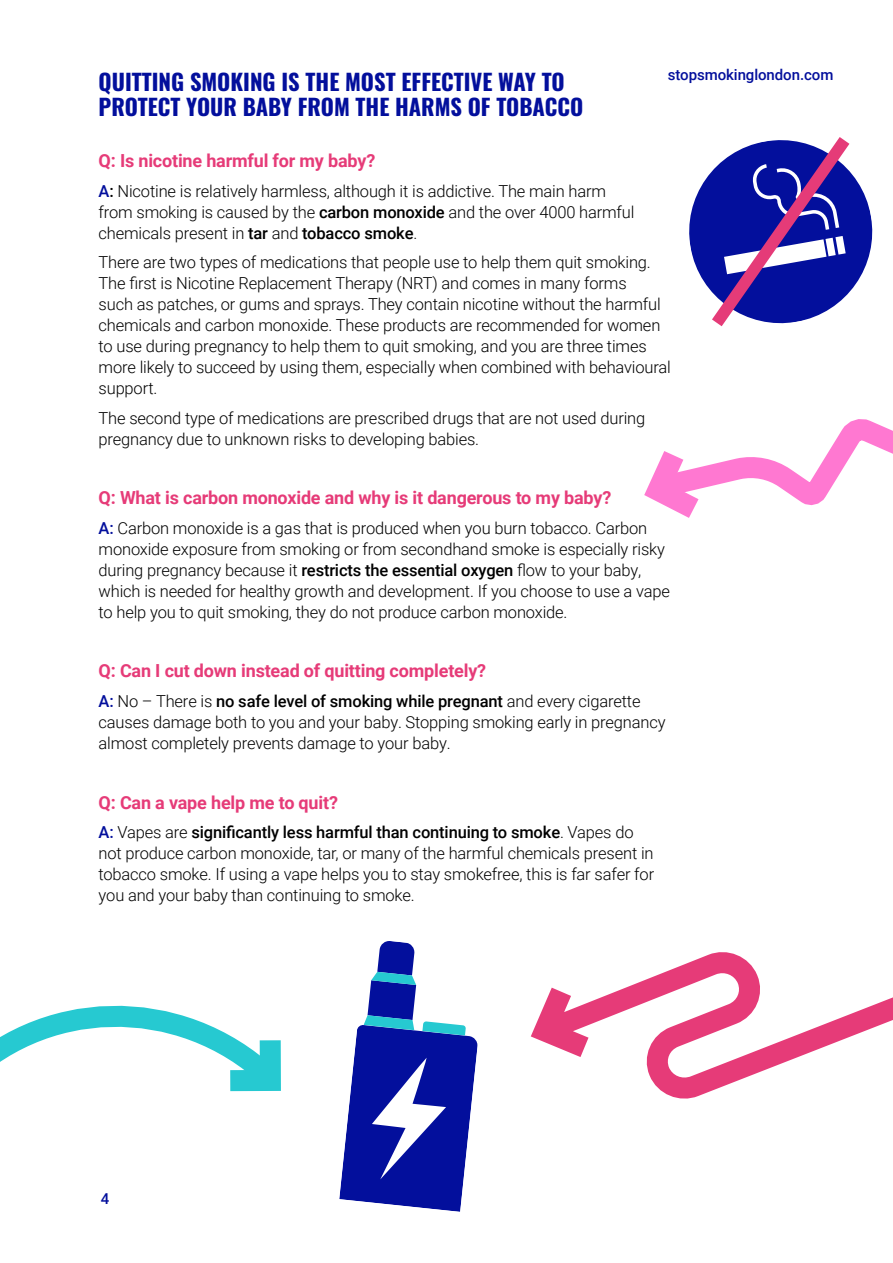
<style>
.page{position:relative;width:893px;height:1263px;background:#fff}
.page>*{position:absolute;margin:0;border:0;box-sizing:border-box;transform-origin:0 0}
.t1{font:700 22.5px/25.5px "Oswald";color:#030f9c}
.t2{font:700 18px "Roboto";letter-spacing:-.01em;color:#e63b78}
.t3{font:300 16.5px/21px "Roboto";letter-spacing:-.01em;color:#000}
.t4{font:500 15px "Roboto";letter-spacing:-.005em;color:#030f9c}
.s1{font-weight:500;color:#030f9c}
.s2{font-weight:500}
</style>
<div class="page">
<svg style="left:0;top:1005px;width:209px;height:57px"></svg>
<svg style="left:209px;top:1025px;width:72px;height:67px"></svg>
<svg style="left:722px;top:419px;width:171px;height:87px"></svg>
<svg style="left:644px;top:451px;width:78px;height:67px"></svg>
<svg style="left:689px;top:137px;width:184px;height:190px"></svg>
<svg style="left:530px;top:952px;width:363px;height:147px"></svg>
<svg style="left:339px;top:941px;width:139px;height:271px"></svg>
<p class="t4" style="left:668px;top:64px;width:167px">stopsmokinglondon.com</p>
<h1 class="t1" style="left:99px;top:70px;width:486px">QUITTING SMOKING IS THE MOST EFFECTIVE WAY TO<br>PROTECT YOUR BABY FROM THE HARMS OF TOBACCO</h1>
<p class="t2" style="left:99px;top:148px;width:278px">Q: Is nicotine harmful for my baby?</p>
<p class="t3" style="left:99px;top:180px;width:537px"><span class="s1">A</span><span class="s2">:</span> Nicotine is relatively harmless, although it is addictive. The main harm from smoking is caused by the <span class="s2">carbon monoxide</span> and the over 4000 harmful chemicals present in <span class="s2">tar</span> and <span class="s2">tobacco smoke</span>.</p>
<p class="t3" style="left:99px;top:251px;width:574px">There are two types of medications that people use to help them quit smoking.<br>The first is Nicotine Replacement Therapy (NRT) and comes in many forms<br>such as patches, or gums and sprays. They contain nicotine without the harmful chemicals and carbon monoxide. These products are recommended for women to use during pregnancy to help them to quit smoking, and you are three times more likely to succeed by using them, especially when combined with behavioural support.</p>
<p class="t3" style="left:99px;top:407px;width:548px">The second type of medications are prescribed drugs that are not used during pregnancy due to unknown risks to developing babies.</p>
<p class="t2" style="left:99px;top:485px;width:514px">Q: What is carbon monoxide and why is it dangerous to my baby?</p>
<p class="t3" style="left:99px;top:517px;width:573px"><span class="s1">A:</span> Carbon monoxide is a gas that is produced when you burn tobacco. Carbon monoxide exposure from smoking or from secondhand smoke is especially risky during pregnancy because it <span class="s2">restricts the essential oxygen</span> flow to your baby, which is needed for healthy growth and development. If you choose to use a vape to help you to quit smoking, they do not produce carbon monoxide.</p>
<p class="t2" style="left:99px;top:658px;width:389px">Q: Can I cut down instead of quitting completely?</p>
<p class="t3" style="left:99px;top:690px;width:568px"><span class="s1">A:</span> No – There is <span class="s2">no safe level of smoking while pregnant</span> and every cigarette causes damage both to you and your baby. Stopping smoking early in pregnancy almost completely prevents damage to your baby.</p>
<p class="t2" style="left:99px;top:789px;width:241px">Q: Can a vape help me to quit?</p>
<p class="t3" style="left:99px;top:821px;width:557px"><span class="s1">A:</span> Vapes are <span class="s2">significantly less harmful than continuing to smoke</span>. Vapes do not produce carbon monoxide, tar, or many of the harmful chemicals present in tobacco smoke. If using a vape helps you to stay smokefree, this is far safer for you and your baby than continuing to smoke.</p>
<p class="t4" style="left:101px;top:1188px;width:10px">4</p>
</div>
